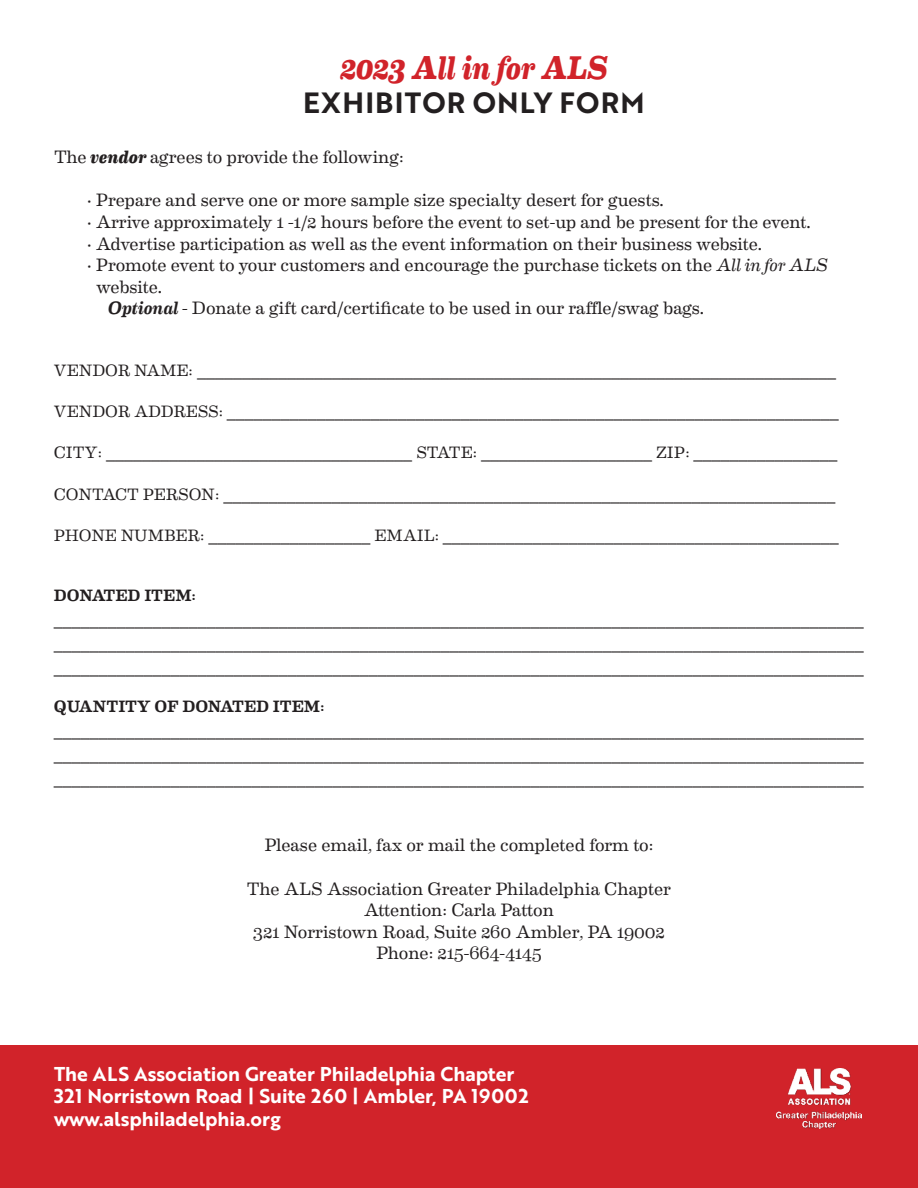
<style>
.page{position:relative;width:918px;height:1188px;background:#fff}
.page>*{position:absolute;margin:0;border:0;box-sizing:border-box;transform-origin:0 0}
.t1{font:italic 700 33px "Eames Century Modern";letter-spacing:-.01em;color:#d1232a;scale:.91 1}
.t2{font:28.5px "Brother 1816 Bold";letter-spacing:.04em;color:#231f20}
.t3{font:19.5px/22.5px "Brother 1816 Bold";color:#fff}
.t4{font:18px/24px "Eames Century Modern";letter-spacing:-.005em;color:#231f20;text-align:justify}
.t5{font:500 16.5px "Eames Century Modern";letter-spacing:-.005em;color:#231f20}
.s1{font-weight:700;font-style:italic}
.s2{font-style:italic}
.s3{font-weight:500;font-style:italic}
.s4{font-size:16.5px}
</style>
<div class="page">
<div style="left:0;top:1045px;width:918px;height:143px;background:#d1232a"></div>
<img style="left:777px;top:1068px;width:85px;height:61px">
<h1 class="t1" style="left:340px;top:55px;width:296px">2023 All in for ALS</h1>
<h2 class="t2" style="left:303px;top:90px;width:343px">EXHIBITOR ONLY FORM</h2>
<p class="t4" style="left:54px;top:146px;width:351px">The <span class="s1">vendor</span> agrees to provide the following:</p>
<p class="t4" style="left:87px;top:189px;width:578px">· Prepare and serve one or more sample size specialty desert for guests.</p>
<p class="t4" style="left:87px;top:210px;width:725px">· Arrive approximately 1 -1/2 hours before the event to set-up and be present for the event.</p>
<p class="t4" style="left:87px;top:232px;width:677px">· Advertise participation as well as the event information on their business website.</p>
<p class="t4" style="left:87px;top:254px;width:742px">· Promote event to your customers and encourage the purchase tickets on the <span class="s2">All in for ALS</span></p>
<p class="t4" style="left:96px;top:275px;width:67px">website.</p>
<p class="t4" style="left:108px;top:297px;width:597px"><span class="s3">Optional</span> - Donate a gift card/certificate to be used in our raffle/swag bags.</p>
<p class="t4" style="left:54px;top:358px;width:784px"><span class="s4">VENDOR NAME:</span> _______________________________________________________________________</p>
<p class="t4" style="left:54px;top:399px;width:786px"><span class="s4">VENDOR ADDRESS:</span> ____________________________________________________________________</p>
<p class="t4" style="left:54px;top:441px;width:785px"><span class="s4">CITY:</span> __________________________________ <span class="s4">STATE:</span> ___________________ <span class="s4">ZIP:</span> ________________</p>
<p class="t4" style="left:54px;top:482px;width:783px"><span class="s4">CONTACT PERSON:</span> ____________________________________________________________________</p>
<p class="t4" style="left:54px;top:524px;width:786px"><span class="s4">PHONE NUMBER:</span> __________________ <span class="s4">EMAIL:</span> ____________________________________________</p>
<p class="t5" style="left:54px;top:589px;width:144px">DONATED ITEM:</p>
<p class="t4" style="left:54px;top:607px;width:812px">__________________________________________________________________________________________ __________________________________________________________________________________________ __________________________________________________________________________________________</p>
<p class="t5" style="left:54px;top:701px;width:272px">QUANTITY OF DONATED ITEM:</p>
<p class="t4" style="left:54px;top:719px;width:812px">__________________________________________________________________________________________ __________________________________________________________________________________________ __________________________________________________________________________________________</p>
<p class="t4" style="left:264px;top:834px;width:391px">Please email, fax or mail the completed form to:</p>
<p class="t4" style="left:247px;top:878px;width:426px;line-height:21.6px;text-align:center">The ALS Association Greater Philadelphia Chapter Attention: Carla Patton<br>321 Norristown Road, Suite 260 Ambler, PA 19002<br>Phone: 215-664-4145</p>
<p class="t3" style="left:54px;top:1064px;width:476px">The ALS Association Greater Philadelphia Chapter<br>321 Norristown Road | Suite 260 | Ambler, PA 19002 www.alsphiladelphia.org</p>
</div>
